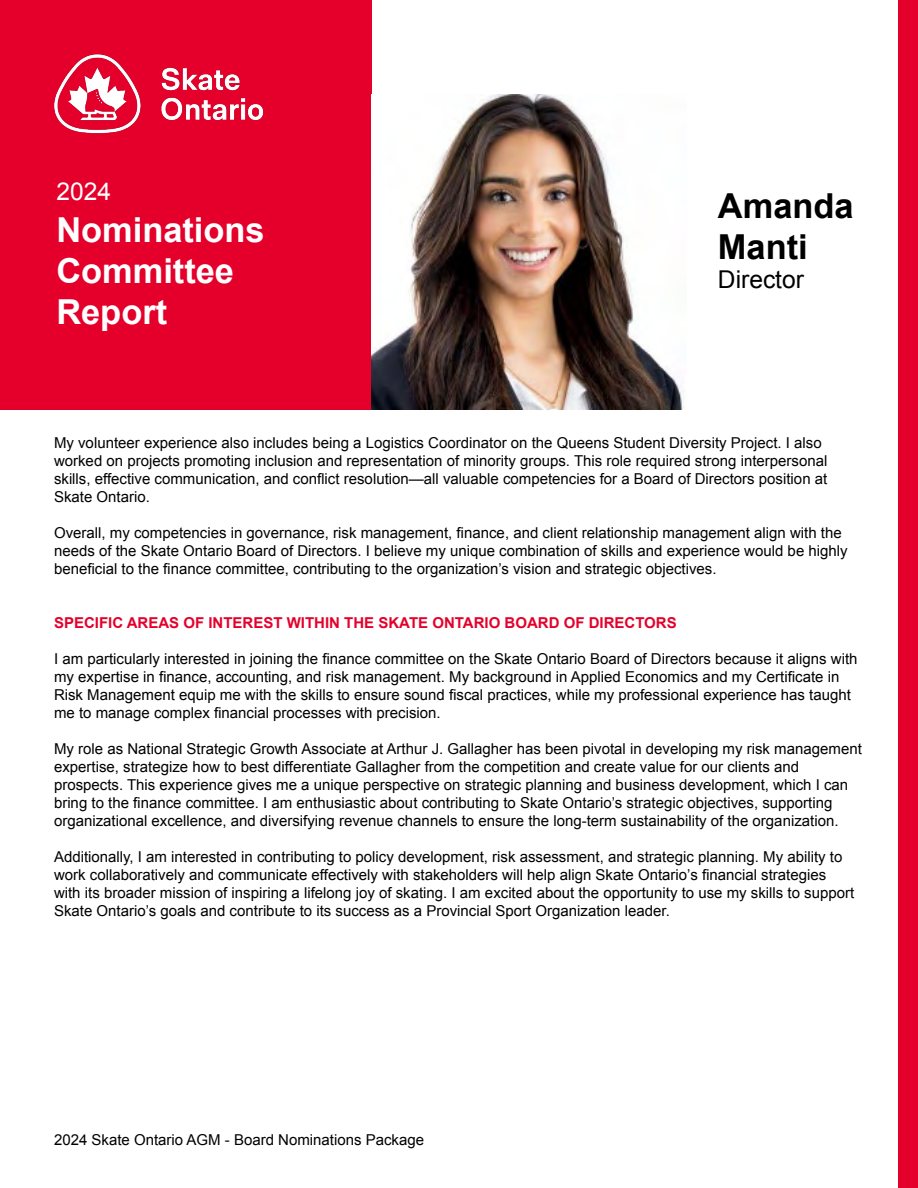
<style>
.page{position:relative;width:918px;height:1188px;background:#fff}
.page>*{position:absolute;margin:0;border:0;box-sizing:border-box;transform-origin:0 0}
.t1{font:700 34.35px "Arial";color:#fff}
.t2{font:700 34.35px/41.2px "Arial";color:#000}
.t3{font:24.6px "Arial";color:#000}
.t4{font:24.6px "Arial";color:#fff}
.t5{font:15px/18px "Arial";color:#000}
.t6{font:700 15px "Arial";color:#e4002b}
</style>
<div class="page">
<div style="left:899px;top:0;width:19px;height:1188px;background:#e4002b"></div>
<div style="left:0;top:0;width:371px;height:410px;background:#e4002b"></div>
<img style="left:54px;top:54px;width:210px;height:80px">
<img style="left:371px;top:94px;width:313px;height:316px">
<p class="t4" style="left:56px;top:176px;width:56px">2024</p>
<p class="t1" style="left:56px;top:207px;width:210px">Nominations</p>
<p class="t1" style="left:56px;top:248px;width:179px">Committee</p>
<p class="t1" style="left:56px;top:290px;width:112px">Report</p>
<p class="t2" style="left:718px;top:186px;width:137px">Amanda<br>Manti</p>
<p class="t3" style="left:718px;top:264px;width:88px">Director</p>
<p class="t5" style="left:54px;top:434px;width:775px">My volunteer experience also includes being a Logistics Coordinator on the Queens Student Diversity Project. I also worked on projects promoting inclusion and representation of minority groups. This role required strong interpersonal skills, effective communication, and conflict resolution—all valuable competencies for a Board of Directors position at Skate Ontario.</p>
<p class="t5" style="left:54px;top:524px;width:795px">Overall, my competencies in governance, risk management, finance, and client relationship management align with the needs of the Skate Ontario Board of Directors. I believe my unique combination of skills and experience would be highly beneficial to the finance committee, contributing to the organization’s vision and strategic objectives.</p>
<p class="t6" style="left:54px;top:613px;width:624px">SPECIFIC AREAS OF INTEREST WITHIN THE SKATE ONTARIO BOARD OF DIRECTORS</p>
<p class="t5" style="left:54px;top:650px;width:805px">I am particularly interested in joining the finance committee on the Skate Ontario Board of Directors because it aligns with my expertise in finance, accounting, and risk management. My background in Applied Economics and my Certificate in Risk Management equip me with the skills to ensure sound fiscal practices, while my professional experience has taught me to manage complex financial processes with precision.</p>
<p class="t5" style="left:54px;top:740px;width:809px">My role as National Strategic Growth Associate at Arthur J. Gallagher has been pivotal in developing my risk management expertise, strategize how to best differentiate Gallagher from the competition and create value for our clients and prospects. This experience gives me a unique perspective on strategic planning and business development, which I can bring to the finance committee. I am enthusiastic about contributing to Skate Ontario’s strategic objectives, supporting organizational excellence, and diversifying revenue channels to ensure the long-term sustainability of the organization.</p>
<p class="t5" style="left:54px;top:848px;width:802px">Additionally, I am interested in contributing to policy development, risk assessment, and strategic planning. My ability to work collaboratively and communicate effectively with stakeholders will help align Skate Ontario’s financial strategies with its broader mission of inspiring a lifelong joy of skating. I am excited about the opportunity to use my skills to support Skate Ontario’s goals and contribute to its success as a Provincial Sport Organization leader.</p>
<p class="t5" style="left:54px;top:1131px;width:372px">2024 Skate Ontario AGM - Board Nominations Package</p>
</div>
